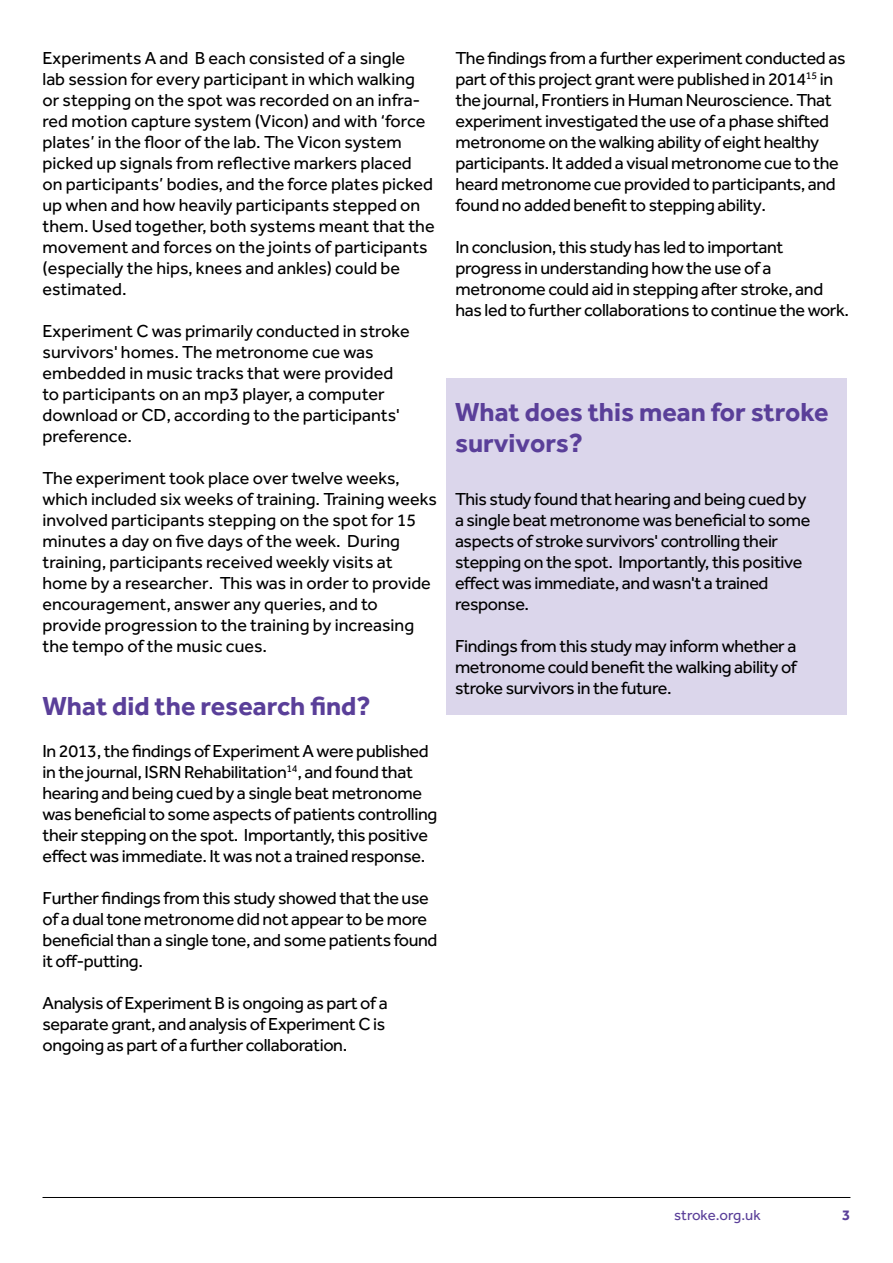
<style>
.page{position:relative;width:893px;height:1263px;background:#fff}
.page>*{position:absolute;margin:0;border:0;box-sizing:border-box;transform-origin:0 0}
.t1{font:700 27px/31.5px "Effra";color:#5a3f99}
.t2{font:18px/21px "Effra";letter-spacing:-.02em;color:#000}
.t3{font:18px/21px "Effra";color:#000}
.t4{font:15px "Effra";color:#5a3f99}
.t5{font:700 15px "Effra";color:#5a3f99}
</style>
<div class="page">
<hr style="left:43px;top:1197px;width:807px;height:1px;background:#000">
<div style="left:446px;top:379px;width:401px;height:336px;background:#dbd6eb"></div>
<p class="t3" style="left:43px;top:47px;width:394px">Experiments A and B each consisted of a single<br>lab session for every participant in which walking or stepping on the spot was recorded on an infra&shy;red motion capture system (Vicon) and with ‘force plates’ in the floor of the lab. The Vicon system picked up signals from reflective markers placed on participants’ bodies, and the force plates picked up when and how heavily participants stepped on them. Used together, both systems meant that the movement and forces on the joints of participants (especially the hips, knees and ankles) could be estimated.</p>
<p class="t3" style="left:43px;top:320px;width:369px">Experiment C was primarily conducted in stroke survivors' homes. The metronome cue was embedded in music tracks that were provided to participants on an mp3 player, a computer download or CD, according to the participants' preference.</p>
<p class="t3" style="left:43px;top:467px;width:396px">The experiment took place over twelve weeks, which included six weeks of training. Training weeks involved participants stepping on the spot for 15 minutes a day on five days of the week. During training, participants received weekly visits at home by a researcher. This was in order to provide encouragement, answer any queries, and to provide progression to the training by increasing the tempo of the music cues.</p>
<h1 class="t1" style="left:43px;top:689px;width:330px">What did the research find?</h1>
<p class="t2" style="left:43px;top:740px;width:396px">In 2013, the findings of Experiment A were published in the journal, ISRN Rehabilitation<sup>14</sup>, and found that hearing and being cued by a single beat metronome was beneficial to some aspects of patients controlling their stepping on the spot. Importantly, this positive effect was immediate. It was not a trained response.</p>
<p class="t2" style="left:43px;top:887px;width:396px">Further findings from this study showed that the use of a dual tone metronome did not appear to be more beneficial than a single tone, and some patients found it off-putting.</p>
<p class="t2" style="left:43px;top:992px;width:347px">Analysis of Experiment B is ongoing as part of a separate grant, and analysis of Experiment C is ongoing as part of a further collaboration.</p>
<p class="t2" style="left:455px;top:47px;width:392px">The findings from a further experiment conducted as part of this project grant were published in 2014<sup>15</sup> in the journal, Frontiers in Human Neuroscience. That experiment investigated the use of a phase shifted metronome on the walking ability of eight healthy participants. It added a visual metronome cue to the heard metronome cue provided to participants, and found no added benefit to stepping ability.</p>
<p class="t2" style="left:455px;top:236px;width:395px">In conclusion, this study has led to important progress in understanding how the use of a metronome could aid in stepping after stroke, and has led to further collaborations to continue the work.</p>
<h1 class="t1" style="left:455px;top:395px;width:375px">What does this mean for stroke survivors?</h1>
<p class="t2" style="left:455px;top:488px;width:357px">This study found that hearing and being cued by a single beat metronome was beneficial to some aspects of stroke survivors' controlling their stepping on the spot. Importantly, this positive effect was immediate, and wasn't a trained response.</p>
<p class="t2" style="left:455px;top:635px;width:343px;text-align:justify">Findings from this study may inform whether a metronome could benefit the walking ability of stroke survivors in the future.</p>
<p class="t4" style="left:674px;top:1206px;width:88px">stroke.org.uk</p>
<p class="t5" style="left:842px;top:1206px;width:10px">3</p>
</div>
